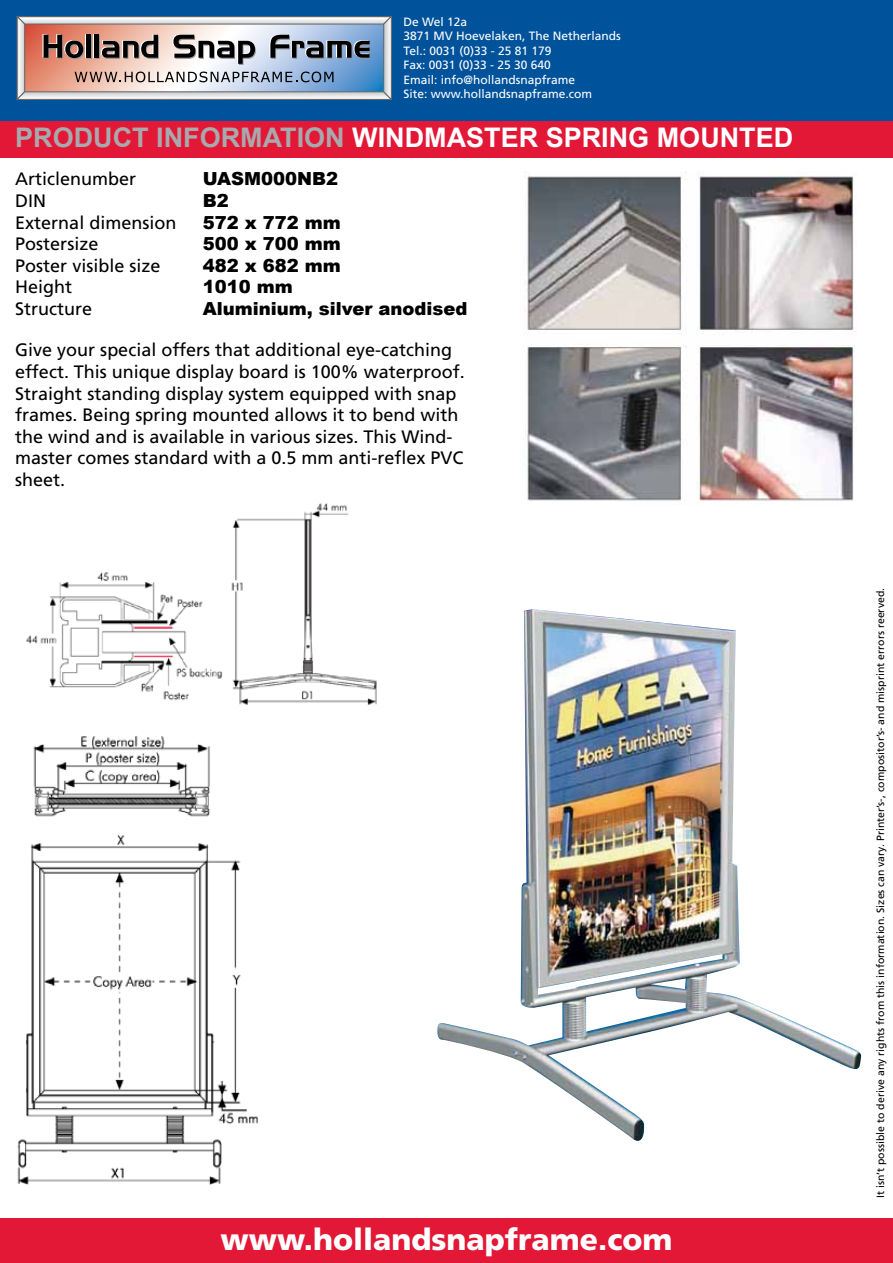
<style>
.page{position:relative;width:893px;height:1263px;background:#fff}
.page>*{position:absolute;margin:0;border:0;box-sizing:border-box;transform-origin:0 0}
.t1{font:900 30px "Frutiger";color:#fff}
.t2{font:700 27px "Arial";color:#fff}
.t3{font:18px/21.6px "Frutiger";color:#000}
.t4{font:900 18px "Arial";color:#000}
.t5{font:12px/14.4px "Frutiger";color:#fff}
.t6{font:10.5px "Frutiger";color:#000}
.s1{color:#a7a9ac}
</style>
<div class="page">
<img style="left:26px;top:503px;width:351px;height:202px">
<img style="left:17px;top:736px;width:242px;height:449px">
<div style="left:1px;top:54px;width:892px;height:104px;background:#e31837"></div>
<div style="left:1px;top:0;width:892px;height:120px;background:#00539b"></div>
<svg style="left:17px;top:16px;width:375px;height:84px;background:#b1aaaf"></svg>
<div style="left:0;top:1218px;width:893px;height:45px;background:#e31837"></div>
<img style="left:437px;top:609px;width:424px;height:532px">
<img style="left:525px;top:171px;width:330px;height:330px">
<p class="t5" style="left:404px;top:14px;width:219px">De Wel 12a<br>3871 MV Hoevelaken, The Netherlands<br>Tel.: 0031 (0)33 - 25 81 179<br>Fax: 0031 (0)33 - 25 30 640<br>Email: info@hollandsnapframe<br>Site: www.hollandsnapframe.com</p>
<h2 class="t2" style="left:15px;top:120px;width:779px"><span class="s1">PRODUCT INFORMATION</span> WINDMASTER SPRING MOUNTED</h2>
<p class="t3" style="left:15px;top:168px;width:123px">Articlenumber</p>
<p class="t4" style="left:203px;top:169px;width:137px">UASM000NB2</p>
<p class="t3" style="left:15px;top:190px;width:32px">DIN</p>
<p class="t4" style="left:203px;top:191px;width:28px">B2</p>
<p class="t3" style="left:15px;top:211px;width:163px">External dimension</p>
<p class="t4" style="left:203px;top:212px;width:140px">572 x 772 mm</p>
<p class="t3" style="left:15px;top:233px;width:85px">Postersize</p>
<p class="t4" style="left:203px;top:234px;width:140px">500 x 700 mm</p>
<p class="t3" style="left:15px;top:255px;width:147px">Poster visible size</p>
<p class="t4" style="left:203px;top:255px;width:140px">482 x 682 mm</p>
<p class="t3" style="left:15px;top:276px;width:59px">Height</p>
<p class="t4" style="left:203px;top:277px;width:92px">1010 mm</p>
<p class="t3" style="left:15px;top:298px;width:79px">Structure</p>
<p class="t4" style="left:203px;top:299px;width:266px">Aluminium, silver anodised</p>
<p class="t3" style="left:15px;top:339px;width:451px">Give your special offers that additional eye-catching effect. This unique display board is 100% waterproof.<br>Straight standing display system equipped with snap frames. Being spring mounted allows it to bend with the wind and is available in various sizes. This Wind&shy;master comes standard with a 0.5 mm anti-reflex PVC sheet.</p>
<h1 class="t1" style="left:221px;top:1222px;width:453px">www.hollandsnapframe.com</h1>
<p class="t6" style="left:874px;top:1198px;width:611px;rotate:-90deg">It isn’t possible to derive any rights from this information. Sizes can vary. Printer’s-, compositor’s- and misprint errors reerved.</p>
</div>
